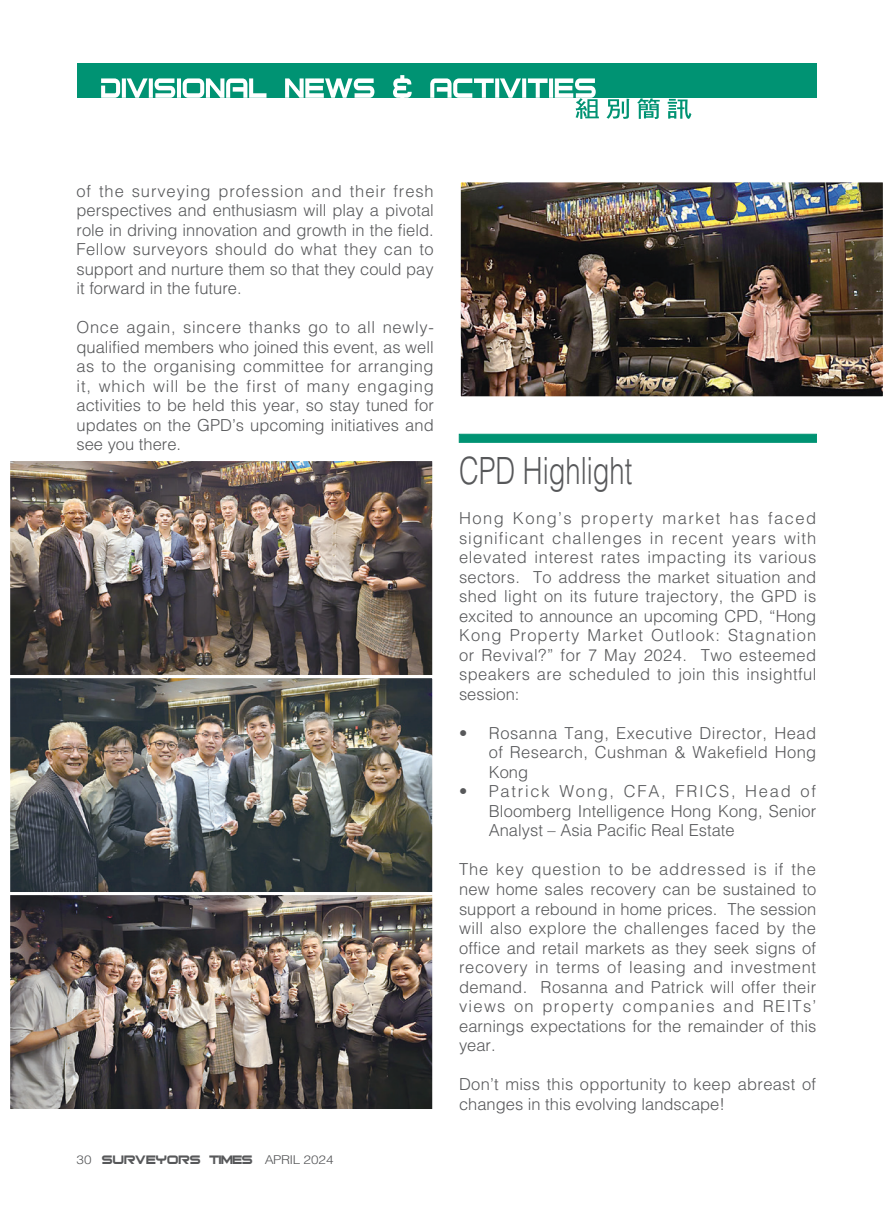
<style>
.page{position:relative;width:893px;height:1217px;background:#fff}
.page>*{position:absolute;margin:0;border:0;box-sizing:border-box;transform-origin:0 0}
.t1{font:300 37.5px "Helvetica LT Std";color:#57585a;scale:.73 1}
.t2{font:300 16.5px/19.5px "Helvetica LT Std";letter-spacing:.005em;color:#57585a;text-align:justify}
.t3{font:16.5px "Bitsumishi";color:#57585a}
.s1{font-family:"Helvetica LT Std";font-weight:300;font-size:12.15px}
</style>
<div class="page">
<div style="left:77px;top:64px;width:739px;height:34px;background:#009373"></div>
<svg style="left:101px;top:75px;width:590px;height:44px"></svg>
<div style="left:459px;top:434px;width:358px;height:8px;background:#009373;border:1px solid #009373"></div>
<img style="left:11px;top:462px;width:420px;height:645px">
<div style="left:7px;top:458px;width:428px;height:219px;border:3px solid #fff"></div>
<img style="left:462px;top:183px;width:420px;height:212px">
<div style="left:458px;top:179px;width:428px;height:220px;border:3px solid #fff"></div>
<div style="left:7px;top:675px;width:428px;height:219px;border:3px solid #fff"></div>
<div style="left:7px;top:891px;width:428px;height:220px;border:3px solid #fff"></div>
<p class="t2" style="left:77px;top:181px;width:359px">of the surveying profession and their fresh perspectives and enthusiasm will play a pivotal role in driving innovation and growth in the field.<br>Fellow surveyors should do what they can to support and nurture them so that they could pay it forward in the future.</p>
<p class="t2" style="left:77px;top:317px;width:359px">Once again, sincere thanks go to all newly&shy;qualified members who joined this event, as well as to the organising committee for arranging it, which will be the first of many engaging activities to be held this year, so stay tuned for updates on the GPD’s upcoming initiatives and see you there.</p>
<p class="t3" style="left:77px;top:1152px;width:259px"><span class="s1">30</span> SURVEYORS TIMES <span class="s1">APRIL 2024</span></p>
<h1 class="t1" style="left:459px;top:447px;width:239px">CPD Highlight</h1>
<p class="t2" style="left:459px;top:508px;width:359px">Hong Kong’s property market has faced significant challenges in recent years with elevated interest rates impacting its various sectors. To address the market situation and shed light on its future trajectory, the GPD is excited to announce an upcoming CPD, “Hong Kong Property Market Outlook: Stagnation or Revival?” for 7 May 2024. Two esteemed speakers are scheduled to join this insightful session:</p>
<p class="t2" style="left:489px;top:723px;width:329px;text-indent:-30px">• Rosanna Tang, Executive Director, Head of Research, Cushman &amp; Wakefield Hong Kong</p>
<p class="t2" style="left:489px;top:781px;width:329px;text-indent:-30px">• Patrick Wong, CFA, FRICS, Head of Bloomberg Intelligence Hong Kong, Senior Analyst – Asia Pacific Real Estate</p>
<p class="t2" style="left:459px;top:859px;width:359px">The key question to be addressed is if the new home sales recovery can be sustained to support a rebound in home prices. The session will also explore the challenges faced by the office and retail markets as they seek signs of recovery in terms of leasing and investment demand. Rosanna and Patrick will offer their views on property companies and REITs’ earnings expectations for the remainder of this year.</p>
<p class="t2" style="left:459px;top:1074px;width:359px">Don’t miss this opportunity to keep abreast of changes in this evolving landscape!</p>
</div>
